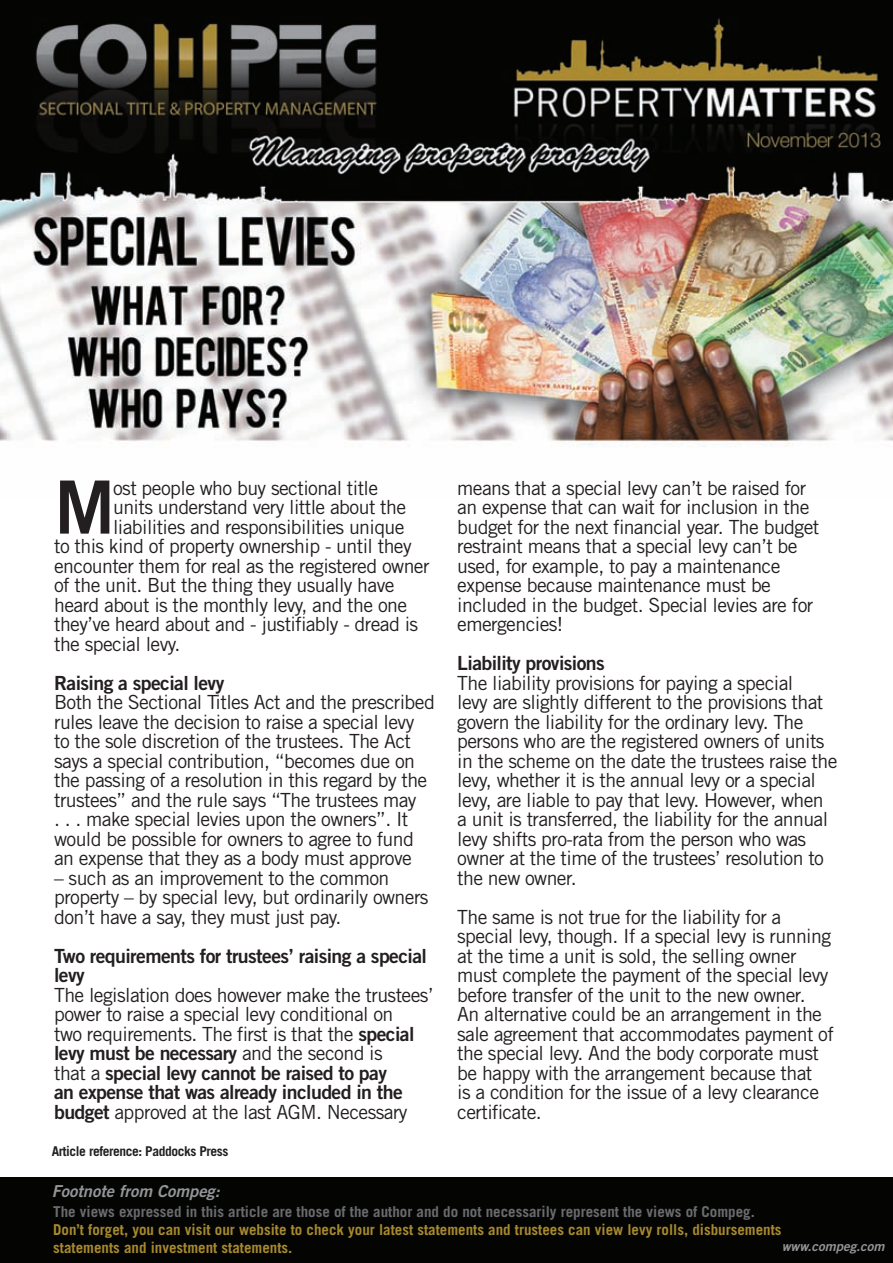
<style>
.page{position:relative;width:893px;height:1263px;background:#fff}
.page>*{position:absolute;margin:0;border:0;box-sizing:border-box;transform-origin:0 0}
.t1{font:73.5px "Trade Gothic LT Std Bd 2";color:#231f20}
.t2{font:19.5px/19.5px "Trade Gothic LT Std";letter-spacing:-.03em;color:#231f20}
.t3{font:19.5px/19.5px "Trade Gothic LT Std Bd 2";letter-spacing:-.03em;color:#231f20}
.t4{font:16.5px "Trade Gothic LT Std Bd 2 Obl";color:#939598}
.t5{font:700 15px/18px "Trade Gothic LT Std";color:#a7892e}
.t6{font:700 15px "Trade Gothic LT Std";color:#6a6b6e}
.t7{font:700 13.5px "Trade Gothic LT Std";letter-spacing:-.03em;color:#231f20}
.t8{font:13.2px "Trade Gothic LT Std Bd 2 Obl";color:#939598}
.s1{font-family:"Trade Gothic LT Std Bd 2"}
.s2{font-family:"Trade Gothic LT Std"}
</style>
<div class="page">
<img style="left:0;top:0;width:893px;height:447px">
<div style="left:0;top:1177px;width:893px;height:86px;background:#040503"></div>
<h1 class="t1" style="left:54px;top:462px;width:63px">M</h1>
<p class="t2" style="left:113px;top:478px;width:267px">ost people who buy sectional title</p>
<p class="t2" style="left:113px;top:497px;width:295px">units understand very little about the</p>
<p class="t2" style="left:113px;top:517px;width:293px">liabilities and responsibilities unique</p>
<p class="t2" style="left:54px;top:536px;width:359px">to this kind of property ownership - until they</p>
<p class="t2" style="left:54px;top:556px;width:377px">encounter them for real as the registered owner</p>
<p class="t2" style="left:54px;top:575px;width:342px">of the unit. But the thing they usually have</p>
<p class="t2" style="left:54px;top:595px;width:355px">heard about is the monthly levy, and the one</p>
<p class="t2" style="left:54px;top:614px;width:366px">they’ve heard about and - justifiably - dread is</p>
<p class="t2" style="left:54px;top:634px;width:128px">the special levy.</p>
<p class="t3" style="left:54px;top:673px;width:172px">Raising a special levy</p>
<p class="t2" style="left:54px;top:692px;width:382px">Both the Sectional Titles Act and the prescribed rules leave the decision to raise a special levy to the sole discretion of the trustees. The Act says a special contribution, “becomes due on the passing of a resolution in this regard by the trustees” and the rule says “The trustees may<br>. . . make special levies upon the owners”. It would be possible for owners to agree to fund an expense that they as a body must approve</p>
<p class="t2" style="left:54px;top:868px;width:376px">– such as an improvement to the common property – by special levy, but ordinarily owners don’t have a say, they must just pay.</p>
<p class="t3" style="left:54px;top:946px;width:374px">Two requirements for trustees’ raising a special levy</p>
<p class="t2" style="left:54px;top:985px;width:381px">The legislation does however make the trustees’ power to raise a special levy conditional on<br>two requirements. The first is that the <span class="s1">special</span></p>
<p class="t3" style="left:54px;top:1043px;width:350px">levy must be necessary <span class="s2">and the second is that a</span> special levy cannot be raised to pay an expense that was already included in the</p>
<p class="t2" style="left:54px;top:1102px;width:355px"><span class="s1">budget</span> approved at the last AGM. Necessary</p>
<p class="t7" style="left:52px;top:1142px;width:178px">Article reference: Paddocks Press</p>
<p class="t4" style="left:52px;top:1180px;width:170px">Footnote from Compeg:</p>
<p class="t2" style="left:457px;top:478px;width:364px">means that a special levy can’t be raised for an expense that can wait for inclusion in the budget for the next financial year. The budget restraint means that a special levy can’t be used, for example, to pay a maintenance expense because maintenance must be included in the budget. Special levies are for emergencies!</p>
<p class="t3" style="left:457px;top:653px;width:149px">Liability provisions</p>
<p class="t2" style="left:457px;top:673px;width:382px">The liability provisions for paying a special<br>levy are slightly different to the provisions that govern the liability for the ordinary levy. The persons who are the registered owners of units in the scheme on the date the trustees raise the levy, whether it is the annual levy or a special levy, are liable to pay that levy. However, when a unit is transferred, the liability for the annual levy shifts pro-rata from the person who was owner at the time of the trustees’ resolution to the new owner.</p>
<p class="t2" style="left:457px;top:907px;width:378px">The same is not true for the liability for a special levy, though. If a special levy is running at the time a unit is sold, the selling owner must complete the payment of the special levy before transfer of the unit to the new owner.<br>An alternative could be an arrangement in the sale agreement that accommodates payment of the special levy. And the body corporate must be happy with the arrangement because that<br>is a condition for the issue of a levy clearance certificate.</p>
<p class="t6" style="left:53px;top:1202px;width:703px">The views expressed in this article are those of the author and do not necessarily represent the views of Compeg.</p>
<p class="t5" style="left:53px;top:1220px;width:730px">Don’t forget, you can visit our website to check your latest statements and trustees can view levy rolls, disbursements statements and investment statements.</p>
<p class="t8" style="left:782px;top:1238px;width:104px">www.compeg.com</p>
</div>
